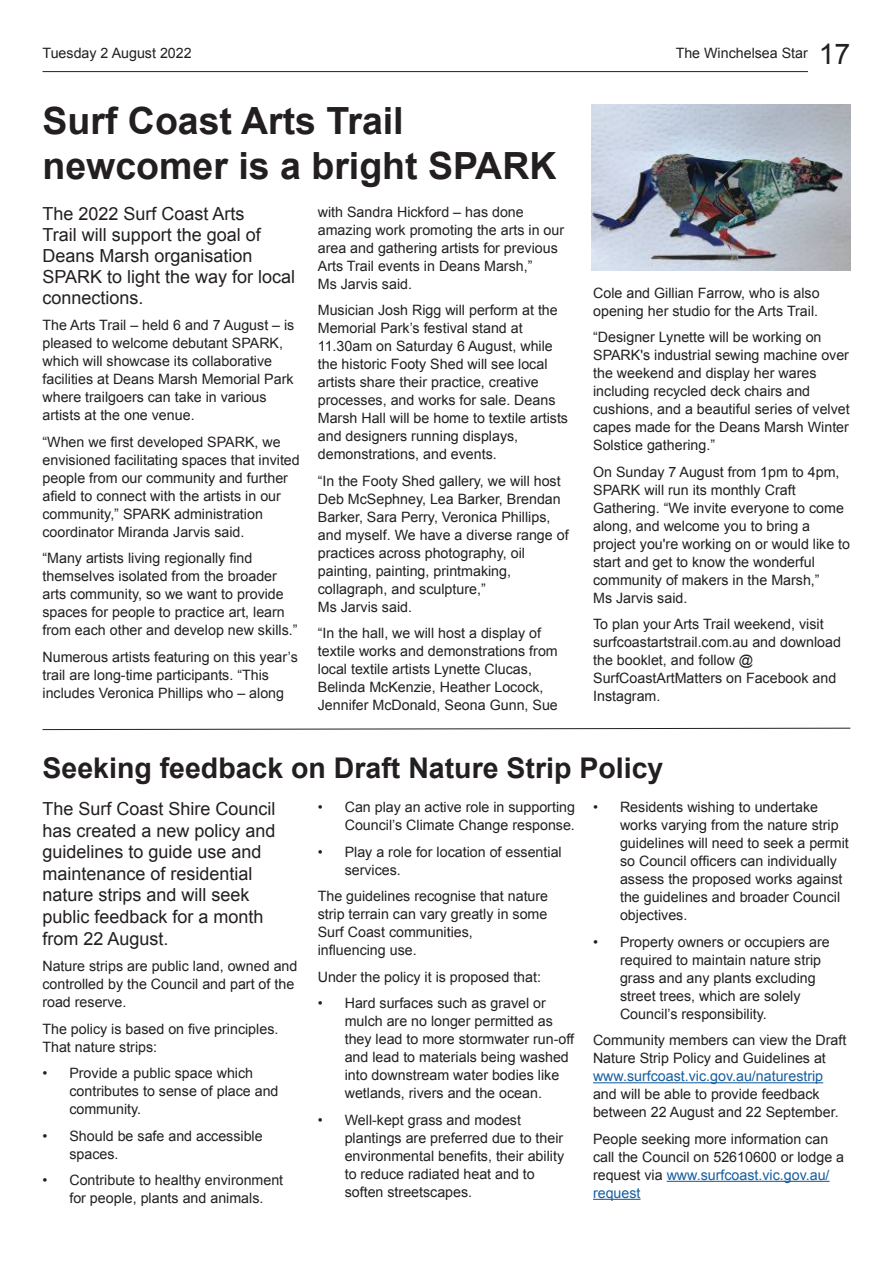
<style>
.page{position:relative;width:893px;height:1263px;background:#fff}
.page>*{position:absolute;margin:0;border:0;box-sizing:border-box;transform-origin:0 0}
.t1{font:700 37.5px/45px "Arial";color:#231f20}
.t2{font:700 28.5px "Arial";color:#231f20}
.t3{font:18px/21.6px "Arial";color:#231f20}
.t4{font:14.25px/18px "Arial";color:#231f20}
.t5{font:14.25px "Arial";color:#175d9e}
.s1{font-size:28.5px}
.s2{color:#175d9e}
</style>
<div class="page">
<hr style="left:43px;top:71px;width:765px;height:1px;background:#231f20">
<img style="left:592px;top:105px;width:258px;height:166px">
<hr style="left:593px;top:1082px;width:230px;height:1px;background:#175d9e">
<hr style="left:667px;top:1181px;width:163px;height:1px;background:#175d9e">
<hr style="left:593px;top:1199px;width:48px;height:1px;background:#175d9e">
<svg style="left:42px;top:727px;width:809px;height:3px"></svg>
<p class="t4" style="left:43px;top:44px;width:151px">Tuesday 2 August 2022</p>
<p class="t4" style="left:676px;top:44px;width:176px">The Winchelsea Star <span class="s1">17</span></p>
<h1 class="t1" style="left:43px;top:100px;width:515px">Surf Coast Arts Trail newcomer is a bright SPARK</h1>
<p class="t3" style="left:43px;top:203px;width:254px;line-height:21px">The 2022 Surf Coast Arts<br>Trail will support the goal of<br>Deans Marsh organisation<br>SPARK to light the way for local connections.</p>
<p class="t4" style="left:43px;top:316px;width:253px">The Arts Trail – held 6 and 7 August – is pleased to welcome debutant SPARK, which will showcase its collaborative facilities at Deans Marsh Memorial Park where trailgoers can take in various artists at the one venue.</p>
<p class="t4" style="left:43px;top:433px;width:259px">“When we first developed SPARK, we envisioned facilitating spaces that invited people from our community and further afield to connect with the artists in our community,” SPARK administration coordinator Miranda Jarvis said.</p>
<p class="t4" style="left:43px;top:549px;width:257px">“Many artists living regionally find themselves isolated from the broader arts community, so we want to provide spaces for people to practice art, learn from each other and develop new skills.”</p>
<p class="t4" style="left:43px;top:648px;width:257px">Numerous artists featuring on this year’s trail are long-time participants. “This includes Veronica Phillips who – along</p>
<p class="t4" style="left:318px;top:203px;width:248px">with Sandra Hickford – has done amazing work promoting the arts in our area and gathering artists for previous<br>Arts Trail events in Deans Marsh,”<br>Ms Jarvis said.</p>
<p class="t4" style="left:318px;top:301px;width:252px">Musician Josh Rigg will perform at the Memorial Park’s festival stand at 11.30am on Saturday 6 August, while the historic Footy Shed will see local artists share their practice, creative processes, and works for sale. Deans Marsh Hall will be home to textile artists and designers running displays, demonstrations, and events.</p>
<p class="t4" style="left:318px;top:472px;width:252px">“In the Footy Shed gallery, we will host Deb McSephney, Lea Barker, Brendan Barker, Sara Perry, Veronica Phillips, and myself. We have a diverse range of practices across photography, oil painting, painting, printmaking, collagraph, and sculpture,”<br>Ms Jarvis said.</p>
<p class="t4" style="left:318px;top:624px;width:241px">“In the hall, we will host a display of textile works and demonstrations from local textile artists Lynette Clucas, Belinda McKenzie, Heather Locock, Jennifer McDonald, Seona Gunn, Sue</p>
<p class="t4" style="left:593px;top:284px;width:228px">Cole and Gillian Farrow, who is also opening her studio for the Arts Trail.</p>
<p class="t4" style="left:593px;top:328px;width:258px">“Designer Lynette will be working on SPARK's industrial sewing machine over the weekend and display her wares including recycled deck chairs and cushions, and a beautiful series of velvet capes made for the Deans Marsh Winter Solstice gathering.”</p>
<p class="t4" style="left:593px;top:463px;width:258px">On Sunday 7 August from 1pm to 4pm,<br>SPARK will run its monthly Craft<br>Gathering. “We invite everyone to come along, and welcome you to bring a project you're working on or would like to start and get to know the wonderful community of makers in the Marsh,”<br>Ms Jarvis said.</p>
<p class="t4" style="left:593px;top:615px;width:249px">To plan your Arts Trail weekend, visit surfcoastartstrail.com.au and download the booklet, and follow @<br>SurfCoastArtMatters on Facebook and<br>Instagram.</p>
<h2 class="t2" style="left:43px;top:749px;width:622px">Seeking feedback on Draft Nature Strip Policy</h2>
<p class="t3" style="left:42px;top:798px;width:235px">The Surf Coast Shire Council has created a new policy and guidelines to guide use and maintenance of residential nature strips and will seek public feedback for a month from 22 August.</p>
<p class="t4" style="left:42px;top:957px;width:257px">Nature strips are public land, owned and controlled by the Council and part of the road reserve.</p>
<p class="t4" style="left:42px;top:1020px;width:238px">The policy is based on five principles.<br>That nature strips:</p>
<p class="t4" style="left:69px;top:1064px;width:211px;text-indent:-27px">• Provide a public space which contributes to sense of place and community.</p>
<p class="t4" style="left:69px;top:1127px;width:195px;text-indent:-27px">• Should be safe and accessible spaces.</p>
<p class="t4" style="left:42px;top:1171px;width:242px;text-align:center">• Contribute to healthy environment for people, plants and animals.</p>
<p class="t4" style="left:318px;top:798px;width:259px;text-align:right">• Can play an active role in supporting<br>Council’s Climate Change response.</p>
<p class="t4" style="left:345px;top:843px;width:219px;text-indent:-27px">• Play a role for location of essential services.</p>
<p class="t4" style="left:318px;top:887px;width:232px">The guidelines recognise that nature strip terrain can vary greatly in some<br>Surf Coast communities,<br>influencing use.</p>
<p class="t4" style="left:318px;top:968px;width:225px">Under the policy it is proposed that:</p>
<p class="t4" style="left:345px;top:994px;width:231px;text-indent:-27px">• Hard surfaces such as gravel or mulch are no longer permitted as they lead to more stormwater run-off and lead to materials being washed into downstream water bodies like wetlands, rivers and the ocean.</p>
<p class="t4" style="left:345px;top:1111px;width:221px;text-indent:-27px">• Well-kept grass and modest plantings are preferred due to their environmental benefits, their ability to reduce radiated heat and to soften streetscapes.</p>
<p class="t4" style="left:620px;top:798px;width:230px;text-indent:-27px">• Residents wishing to undertake works varying from the nature strip guidelines will need to seek a permit so Council officers can individually assess the proposed works against the guidelines and broader Council objectives.</p>
<p class="t4" style="left:620px;top:933px;width:211px;text-indent:-27px">• Property owners or occupiers are required to maintain nature strip grass and any plants excluding street trees, which are solely<br>Council’s responsibility.</p>
<p class="t4" style="left:593px;top:1031px;width:255px">Community members can view the Draft<br>Nature Strip Policy and Guidelines at</p>
<p class="t5" style="left:593px;top:1067px;width:232px">www.surfcoast.vic.gov.au/naturestrip</p>
<p class="t4" style="left:593px;top:1085px;width:247px">and will be able to provide feedback between 22 August and 22 September.</p>
<p class="t4" style="left:593px;top:1130px;width:253px">People seeking more information can call the Council on 52610600 or lodge a request via <span class="s2">www.surfcoast.vic.gov.au/ request</span></p>
</div>
